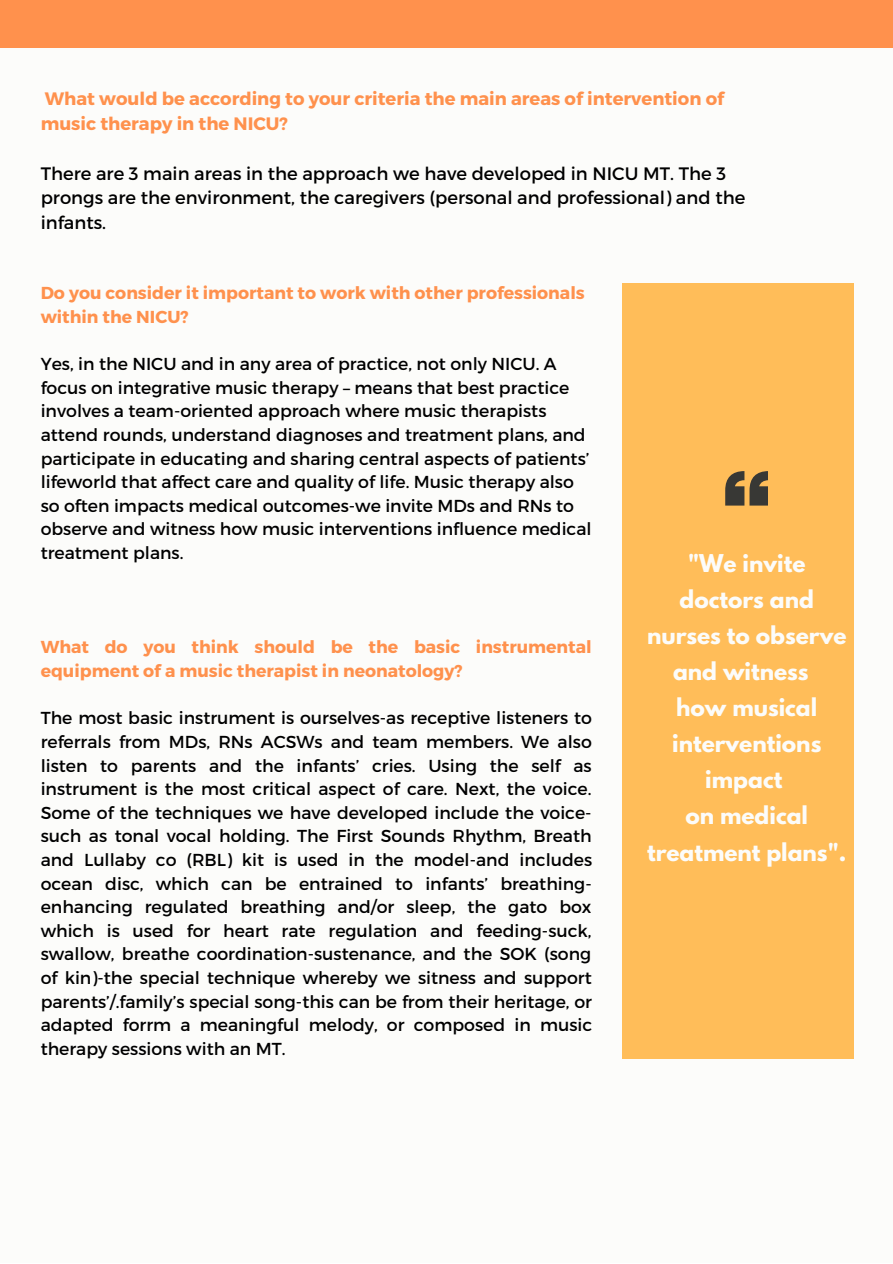
<style>
.page{position:relative;width:893px;height:1264px;background:#fff}
.page>*{position:absolute;margin:0;border:0;box-sizing:border-box;transform-origin:0 0}
.t1{font:700 21.75px/36.2px "League Spartan";color:#fcfcfa;text-align:center}
.t2{font:18px/24.8px "Montserrat";color:#000}
.t3{font:700 18px/24.8px "Montserrat";color:#ff914d}
.t4{font:17.25px/23.5px "Montserrat";color:#000}
.t5{font:700 17.25px/23.5px "Montserrat";color:#ff914d}
</style>
<div class="page">
<div style="left:0;top:0;width:892px;height:1262px;background:#fcfcfa"></div>
<div style="left:0;top:0;width:892px;height:47px;background:#ff914d"></div>
<div style="left:622px;top:283px;width:232px;height:775px;background:#ffbd59"></div>
<svg style="left:725px;top:471px;width:42px;height:34px"></svg>
<p class="t3" style="left:41px;top:86px;width:684px">What would be according to your criteria the main areas of intervention of music therapy in the NICU?</p>
<p class="t2" style="left:41px;top:160px;width:706px">There are 3 main areas in the approach we have developed in NICU MT. The 3 prongs are the environment, the caregivers (personal and professional) and the infants.</p>
<p class="t5" style="left:41px;top:280px;width:545px">Do you consider it important to work with other professionals within the NICU?</p>
<p class="t4" style="left:41px;top:351px;width:552px">Yes, in the NICU and in any area of practice, not only NICU. A focus on integrative music therapy – means that best practice involves a team-oriented approach where music therapists attend rounds, understand diagnoses and treatment plans, and participate in educating and sharing central aspects of patients’ lifeworld that affect care and quality of life. Music therapy also so often impacts medical outcomes-we invite MDs and RNs to observe and witness how music interventions influence medical treatment plans.</p>
<p class="t5" style="left:41px;top:634px;width:552px">What do you think should be the basic instrumental equipment of a music therapist in neonatology?</p>
<p class="t4" style="left:41px;top:705px;width:553px;text-align:justify">The most basic instrument is ourselves-as receptive listeners to referrals from MDs, RNs ACSWs and team members. We also listen to parents and the infants’ cries. Using the self as instrument is the most critical aspect of care. Next, the voice.<br>Some of the techniques we have developed include the voice&shy;such as tonal vocal holding. The First Sounds Rhythm, Breath and Lullaby co (RBL) kit is used in the model-and includes ocean disc, which can be entrained to infants’ breathing&shy;enhancing regulated breathing and/or sleep, the gato box which is used for heart rate regulation and feeding-suck, swallow, breathe coordination-sustenance, and the SOK (song of kin)-the special technique whereby we sitness and support parents’/.family’s special song-this can be from their heritage, or adapted forrm a meaningful melody, or composed in music therapy sessions with an MT.</p>
<p class="t1" style="left:647px;top:547px;width:201px">"We invite doctors and nurses to observe and witness</p>
<p class="t1" style="left:672px;top:692px;width:151px">how musical interventions impact</p>
<p class="t1" style="left:647px;top:800px;width:201px">on medical treatment plans".</p>
</div>
